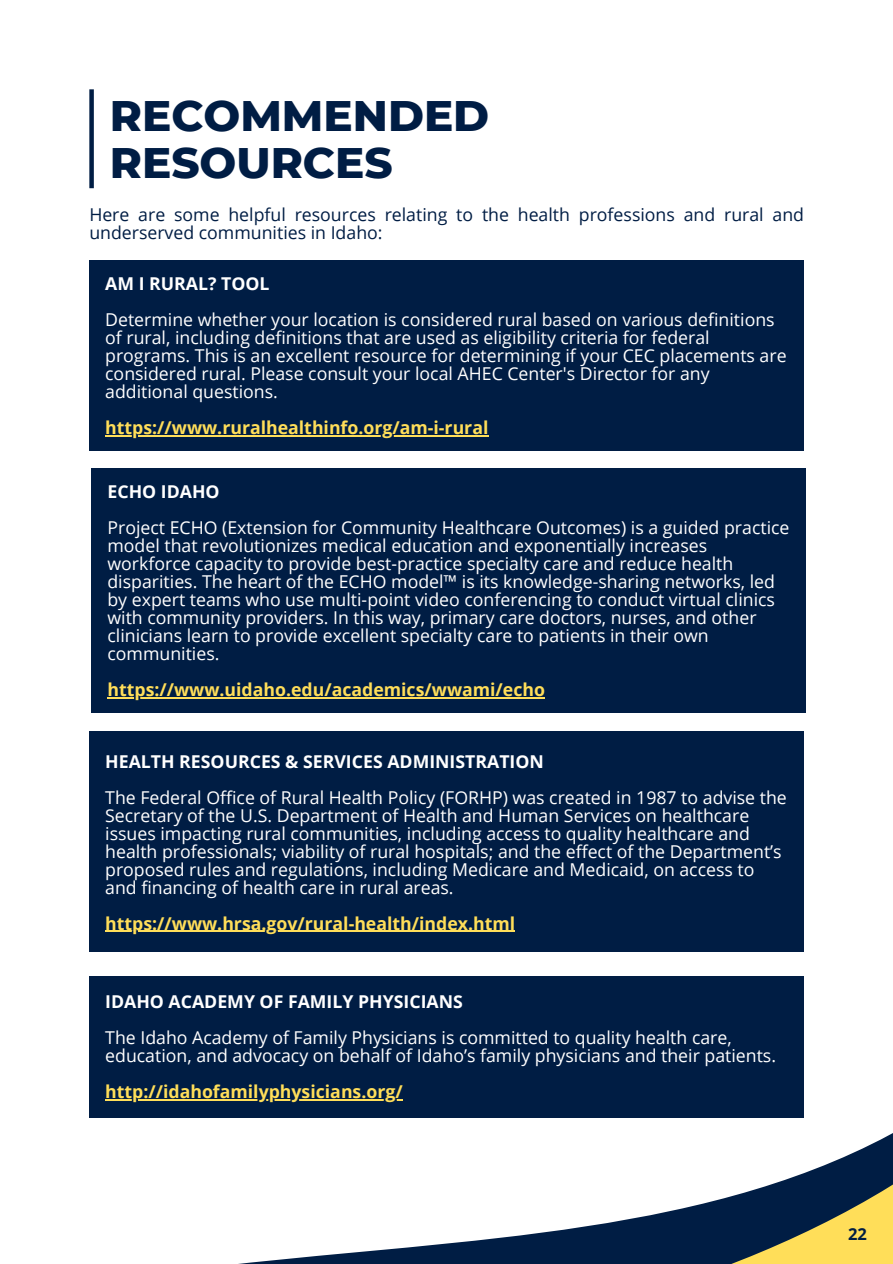
<style>
.page{position:relative;width:893px;height:1264px;background:#fff}
.page>*{position:absolute;margin:0;border:0;box-sizing:border-box;transform-origin:0 0}
.t1{font:800 43.5px/46.8px "Montserrat";color:#001d44}
.t2{font:17.7px/18px "Open Sans";color:#fff}
.t3{font:700 17.7px "Open Sans";color:#ffde59}
.t4{font:17.7px/18px "Open Sans";color:#001d44}
.t5{font:700 17.7px "Open Sans";color:#fff}
.t6{font:700 16.5px "Open Sans";color:#001d44}
</style>
<div class="page">
<div style="left:89px;top:89px;width:5px;height:99px;background:#001d44"></div>
<div style="left:92px;top:468px;width:714px;height:244px;background:#001d44"></div>
<div style="left:89px;top:260px;width:715px;height:190px;background:#001d44"></div>
<hr style="left:105px;top:435px;width:383px;height:1px;background:#ffde59">
<hr style="left:107px;top:697px;width:438px;height:1px;background:#ffde59">
<div style="left:89px;top:731px;width:715px;height:221px;background:#001d44"></div>
<svg style="left:89px;top:930px;width:803px;height:333px;fill:#001d44"></svg>
<p class="t1" style="left:110px;top:92px;width:381px">RECOMMENDED<br>RESOURCES</p>
<p class="t4" style="left:89px;top:205px;width:716px">Here are some helpful resources relating to the health professions and rural and underserved communities in Idaho:</p>
<p class="t5" style="left:105px;top:271px;width:166px">AM I RURAL? TOOL</p>
<p class="t2" style="left:105px;top:310px;width:682px">Determine whether your location is considered rural based on various definitions of rural, including definitions that are used as eligibility criteria for federal programs. This is an excellent resource for determining if your CEC placements are considered rural. Please consult your local AHEC Center's Director for any additional questions.</p>
<p class="t3" style="left:105px;top:415px;width:384px">https://www.ruralhealthinfo.org/am-i-rural</p>
<p class="t5" style="left:107px;top:479px;width:114px">ECHO IDAHO</p>
<p class="t2" style="left:107px;top:518px;width:683px">Project ECHO (Extension for Community Healthcare Outcomes) is a guided practice model that revolutionizes medical education and exponentially increases workforce capacity to provide best-practice specialty care and reduce health disparities. The heart of the ECHO model™ is its knowledge-sharing networks, led by expert teams who use multi-point video conferencing to conduct virtual clinics with community providers. In this way, primary care doctors, nurses, and other clinicians learn to provide excellent specialty care to patients in their own communities.</p>
<p class="t3" style="left:107px;top:677px;width:439px">https://www.uidaho.edu/academics/wwami/echo</p>
<p class="t5" style="left:105px;top:748px;width:440px">HEALTH RESOURCES &amp; SERVICES ADMINISTRATION</p>
<p class="t2" style="left:105px;top:787px;width:683px">The Federal Office of Rural Health Policy (FORHP) was created in 1987 to advise the Secretary of the U.S. Department of Health and Human Services on healthcare issues impacting rural communities, including access to quality healthcare and health professionals; viability of rural hospitals; and the effect of the Department’s proposed rules and regulations, including Medicare and Medicaid, on access to and financing of health care in rural areas.</p>
<p class="t3" style="left:105px;top:910px;width:411px">https://www.hrsa.gov/rural-health/index.html</p>
<p class="t5" style="left:105px;top:989px;width:359px">IDAHO ACADEMY OF FAMILY PHYSICIANS</p>
<p class="t2" style="left:105px;top:1028px;width:672px">The Idaho Academy of Family Physicians is committed to quality health care, education, and advocacy on behalf of Idaho’s family physicians and their patients.</p>
<p class="t3" style="left:105px;top:1079px;width:299px">http://idahofamilyphysicians.org/</p>
<p class="t6" style="left:848px;top:1222px;width:20px">22</p>
</div>
